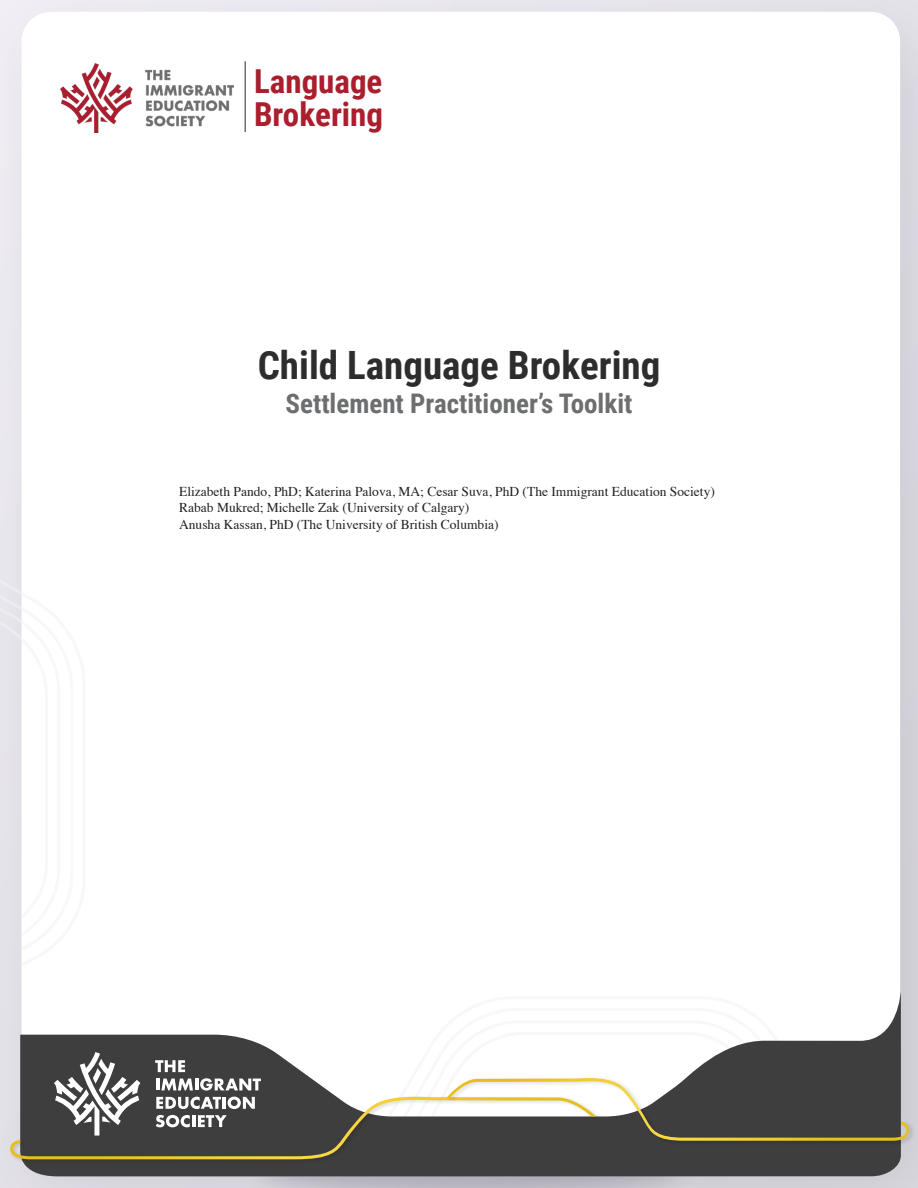
<style>
.page{position:relative;width:918px;height:1188px;background:#fff}
.page>*{position:absolute;margin:0;border:0;box-sizing:border-box;transform-origin:0 0}
.t1{font:700 39px "Roboto Condensed";color:#2c2d2c}
.t2{font:700 33px "Roboto Condensed";color:#aa1e2e}
.t3{font:700 27px "Roboto Condensed";color:#6d6e70}
.t4{font:13.5px "Times";color:#231f20}
</style>
<div class="page">
<img style="left:0;top:0;width:918px;height:1188px">
<div style="left:22px;top:12px;width:878px;height:1149px;background:#fff;border-radius:30px"></div>
<div style="left:0;top:536px;width:22px;height:436px;background:#e4e2ea"></div>
<svg style="left:18px;top:990px;width:883px;height:186px"></svg>
<img style="left:8px;top:1093px;width:596px;height:73px">
<svg style="left:10px;top:1019px;width:899px;height:140px"></svg>
<img style="left:60px;top:63px;width:173px;height:69px">
<hr style="left:244px;top:61px;width:2px;height:71px;background:#6d6e70">
<p class="t2" style="left:254px;top:58px;width:130px">Language</p>
<p class="t2" style="left:254px;top:91px;width:131px">Brokering</p>
<p class="t1" style="left:258px;top:338px;width:404px">Child Language Brokering</p>
<p class="t3" style="left:286px;top:384px;width:348px">Settlement Practitioner’s Toolkit</p>
<p class="t4" style="left:179px;top:479px;width:537px">Elizabeth Pando, PhD; Katerina Palova, MA; Cesar Suva, PhD (The Immigrant Education Society)</p>
<p class="t4" style="left:179px;top:495px;width:292px">Rabab Mukred; Michelle Zak (University of Calgary)</p>
<p class="t4" style="left:179px;top:511px;width:321px">Anusha Kassan, PhD (The University of British Columbia)</p>
</div>
